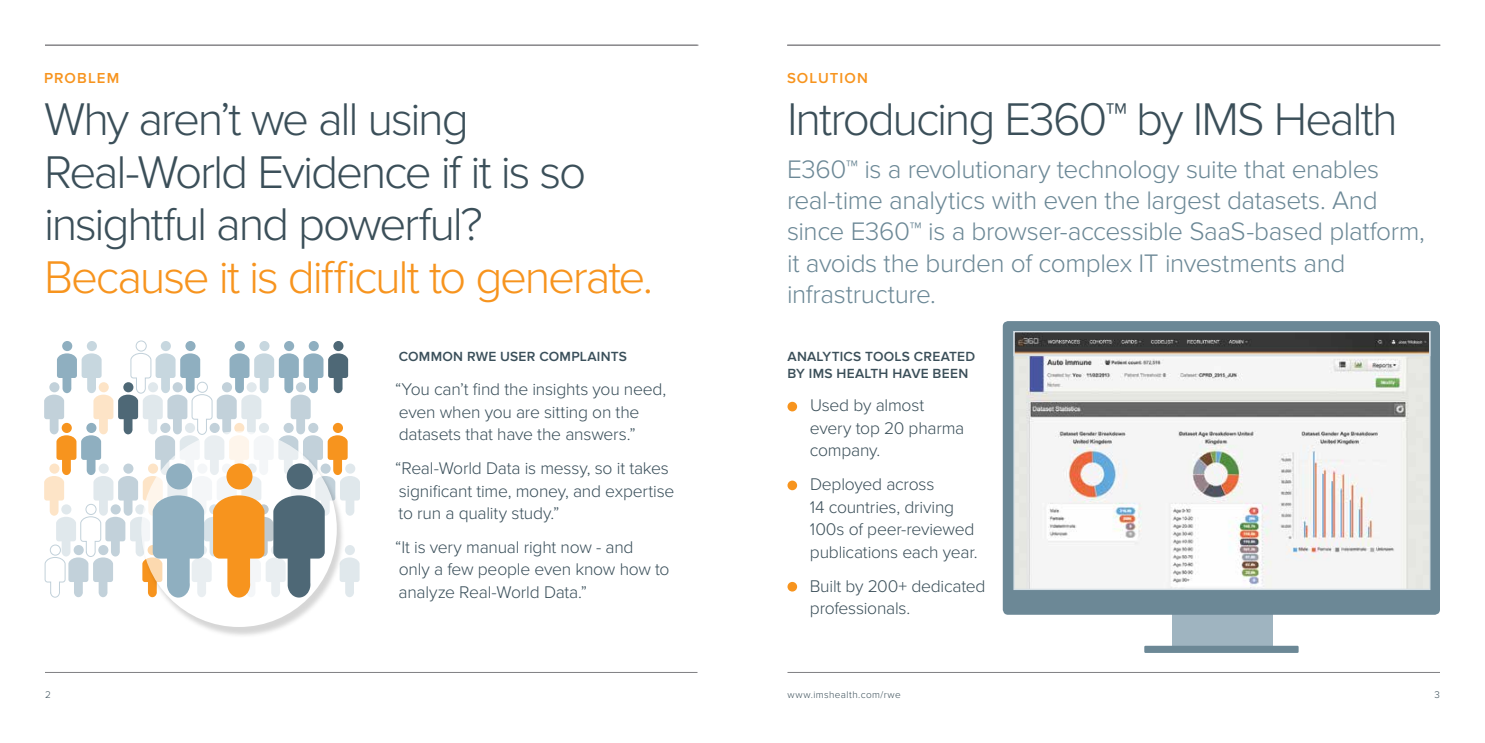
<style>
.page{position:relative;width:1485px;height:743px;background:#fff}
.page>*{position:absolute;margin:0;border:0;box-sizing:border-box;transform-origin:0 0}
.t1{font:300 47.5px/52.5px "Proxima Nova";letter-spacing:-.045em;color:#3b4f59}
.t2{font:300 47.5px "Proxima Nova";letter-spacing:-.045em;color:#f7941e}
.t3{font:300 26.25px/31.2px "Proxima Nova";letter-spacing:-.015em;color:#6c8896}
.t4{font:300 17.5px/22.5px "Proxima Nova";letter-spacing:-.015em;color:#3a4f5a}
.t5{font:300 17.5px/22.5px "Proxima Nova";letter-spacing:-.015em;color:#3b4f59}
.t6{font:600 15px "Proxima Nova";letter-spacing:.07em;color:#f7941e}
.t7{font:600 13.75px/16.2px "Proxima Nova";letter-spacing:.02em;color:#3b4f59}
.t8{font:600 13.75px "Proxima Nova";letter-spacing:.02em;color:#3a4f5a}
.t9{font:300 10px "Proxima Nova";letter-spacing:.04em;color:#3b4f59}
</style>
<div class="page">
<hr style="left:788px;top:672px;width:652px;height:1px;background:#807f83">
<hr style="left:45px;top:672px;width:653px;height:1px;background:#807f83">
<hr style="left:45px;top:45px;width:653px;height:1px;background:#807f83">
<div style="left:62px;top:341px;width:10px;height:10px;background:#8fafc0;border-radius:50%"></div>
<svg style="left:87px;top:341px;width:10px;height:10px"></svg>
<div style="left:136px;top:340px;width:11px;height:11px;border:1px solid #c2d1da;border-radius:50%"></div>
<svg style="left:161px;top:341px;width:10px;height:10px"></svg>
<div style="left:185px;top:341px;width:11px;height:10px;background:#8fafc0;border-radius:50%"></div>
<div style="left:235px;top:341px;width:10px;height:10px;background:#8fafc0;border-radius:50%"></div>
<div style="left:259px;top:341px;width:11px;height:10px;background:#c7d7df;border-radius:50%"></div>
<div style="left:284px;top:341px;width:10px;height:10px;background:#8fafc0;border-radius:50%"></div>
<div style="left:309px;top:341px;width:10px;height:10px;background:#8fafc0;border-radius:50%"></div>
<div style="left:333px;top:341px;width:10px;height:10px;background:#4e6876;border-radius:50%"></div>
<img style="left:166px;top:598px;width:154px;height:38px">
<div style="left:141px;top:431px;width:196px;height:196px;background:#fff;border-radius:50%"></div>
<svg style="left:44px;top:353px;width:316px;height:245px"></svg>
<div style="left:788px;top:402px;width:9px;height:9px;background:#f7941e;border-radius:50%"></div>
<div style="left:788px;top:480px;width:9px;height:10px;background:#f7941e;border-radius:50%"></div>
<div style="left:788px;top:582px;width:9px;height:9px;background:#f7941e;border-radius:50%"></div>
<hr style="left:787px;top:45px;width:653px;height:1px;background:#807f83">
<div style="left:1172px;top:612px;width:101px;height:33px;background:#9fb4c0"></div>
<div style="left:1144px;top:645px;width:155px;height:8px;background:#6c8896"></div>
<div style="left:1003px;top:321px;width:437px;height:293px;background:#6c8896;border-radius:5px"></div>
<svg style="left:1013px;top:357px;width:418px;height:233px;background:#e2e1e0"></svg>
<svg style="left:1013px;top:331px;width:418px;height:26px;background:#64615e"></svg>
<p class="t6" style="left:44px;top:69px;width:77px">PROBLEM</p>
<h1 class="t1" style="left:44px;top:94px;width:544px">Why aren’t we all using<br>Real-World Evidence if it is so insightful and powerful?</h1>
<h1 class="t2" style="left:44px;top:250px;width:611px">Because it is difficult to generate.</h1>
<p class="t8" style="left:399px;top:349px;width:230px">COMMON RWE USER COMPLAINTS</p>
<p class="t4" style="left:395px;top:378px;width:273px">“You can’t find the insights you need, even when you are sitting on the datasets that have the answers.”</p>
<p class="t4" style="left:395px;top:457px;width:281px">“Real-World Data is messy, so it takes significant time, money, and expertise to run a quality study.”</p>
<p class="t4" style="left:395px;top:536px;width:276px">“It is very manual right now - and<br>only a few people even know how to analyze Real-World Data.”</p>
<p class="t6" style="left:787px;top:69px;width:83px">SOLUTION</p>
<h1 class="t1" style="left:787px;top:95px;width:612px">Introducing E360™ by IMS Health</h1>
<p class="t3" style="left:787px;top:154px;width:639px">E360™ is a revolutionary technology suite that enables real-time analytics with even the largest datasets. And since E360™ is a browser-accessible SaaS-based platform, it avoids the burden of complex IT investments and infrastructure.</p>
<p class="t7" style="left:788px;top:349px;width:189px">ANALYTICS TOOLS CREATED<br>BY IMS HEALTH HAVE BEEN</p>
<p class="t5" style="left:810px;top:395px;width:156px">Used by almost every top 20 pharma company.</p>
<p class="t5" style="left:810px;top:473px;width:169px">Deployed across<br>14 countries, driving<br>100s of peer-reviewed publications each year.</p>
<p class="t5" style="left:810px;top:575px;width:177px">Built by 200+ dedicated professionals.</p>
<p class="t9" style="left:45px;top:688px;width:7px">2</p>
<p class="t9" style="left:788px;top:688px;width:115px">www.imshealth.com/rwe</p>
<p class="t9" style="left:1435px;top:688px;width:7px">3</p>
</div>
